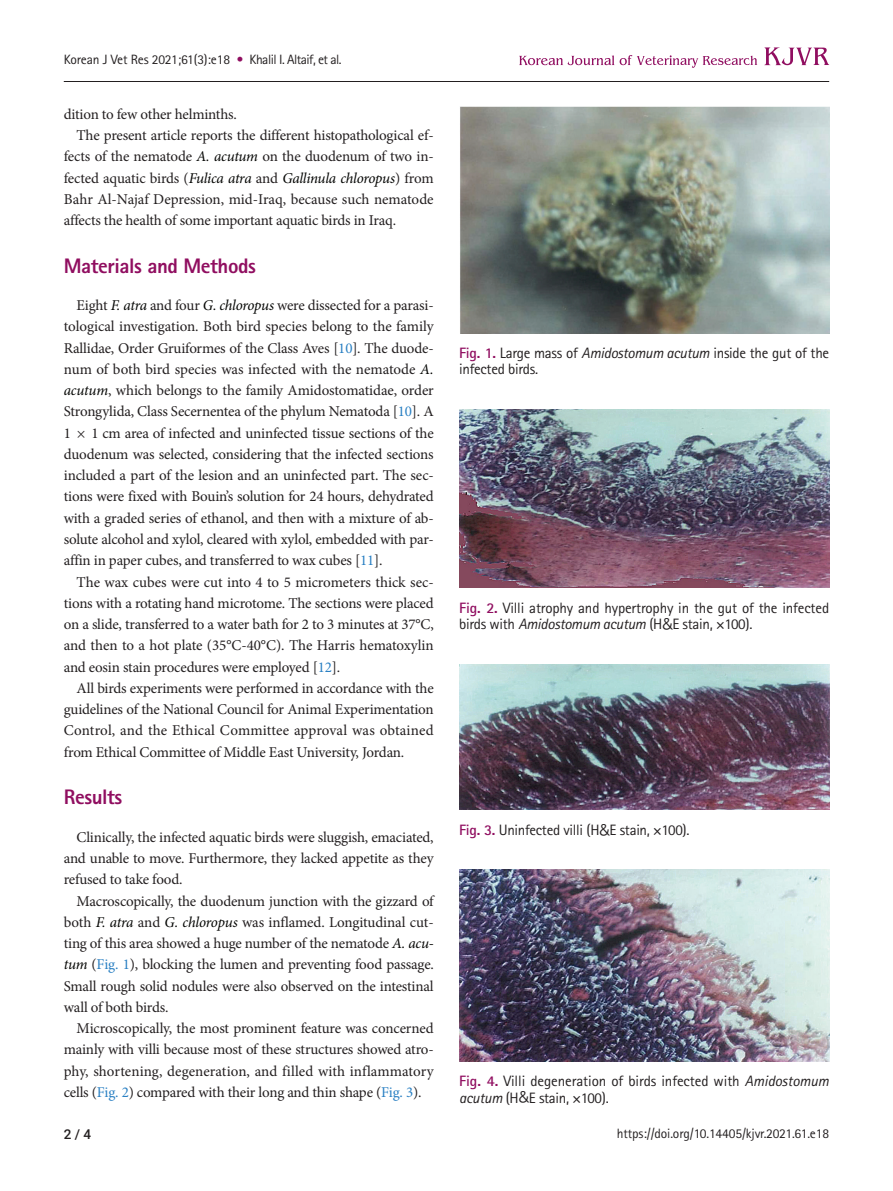
<style>
.page{position:relative;width:893px;height:1191px;background:#fff}
.page>*{position:absolute;margin:0;border:0;box-sizing:border-box;transform-origin:0 0}
.t1{font:800 21px "Rotis Sans Serif Std";letter-spacing:-.02em;color:#900e60}
.t2{font:15px/21.3px "Minion Pro";letter-spacing:-.015em;color:#231f20;text-align:justify}
.t3{font:15px/16.5px "Rotis Sans Serif Std";letter-spacing:-.02em;color:#231f20}
.t4{font:italic 15px "Minion Pro";letter-spacing:-.02em;color:#040503}
.t5{font:13.5px "Rotis Sans Serif Std";letter-spacing:-.04em;color:#231f20}
.t6{font:13.5px "Rotis Sans Serif Std";letter-spacing:-.01em;color:#231f20}
.t7{font:500 13.5px "Roboto";color:#231f20}
.s1{font-weight:300;color:#900e60}
.s2{font-style:italic;color:#040503}
.s3{font-style:normal;color:#231f20}
.s4{color:#2a80c3}
.s5{font-weight:700;color:#900e60}
.s6{font-style:italic}
.s7{font-family:"Ko Pub Dotum";font-weight:500}
</style>
<div class="page">
<hr style="left:64px;top:81px;width:765px;height:1px;background:#231f20">
<svg style="left:764px;top:47px;width:65px;height:18px"></svg>
<svg style="left:519px;top:55px;width:238px;height:13px"></svg>
<img style="left:460px;top:106px;width:369px;height:228px">
<img style="left:459px;top:409px;width:370px;height:178px">
<img style="left:459px;top:664px;width:370px;height:145px">
<img style="left:459px;top:869px;width:370px;height:192px">
<p class="t5" style="left:64px;top:51px;width:279px">Korean J Vet Res 2021;61(3):e18 <span class="s1">•</span> Khalil I. Altaif, et al.</p>
<p class="t2" style="left:64px;top:103px;width:175px">dition to few other helminths.</p>
<p class="t2" style="left:77px;top:125px;width:359px">The present article reports the different histopathological ef-</p>
<p class="t2" style="left:64px;top:146px;width:371px">fects of the nematode <span class="s2">A. acutum</span> on the duodenum of two in-</p>
<p class="t4" style="left:64px;top:167px;width:371px"><span class="s3">fected aquatic birds (</span>Fulica atra <span class="s3">and</span> Gallinula chloropus<span class="s3">) from</span></p>
<p class="t2" style="left:64px;top:188px;width:371px">Bahr Al-Najaf Depression, mid-Iraq, because such nematode</p>
<p class="t2" style="left:64px;top:210px;width:334px">affects the health of some important aquatic birds in Iraq.</p>
<h1 class="t1" style="left:64px;top:252px;width:194px">Materials and Methods</h1>
<p class="t2" style="left:64px;top:295px;width:372px;text-indent:13px">Eight <span class="s2">F. atra</span> and four <span class="s2">G. chloropus</span> were dissected for a parasi&shy;tological investigation. Both bird species belong to the family Rallidae, Order Gruiformes of the Class Aves [<span class="s4">10</span>]. The duode&shy;num of both bird species was infected with the nematode <span class="s2">A. acutum</span>, which belongs to the family Amidostomatidae, order Strongylida, Class Secernentea of the phylum Nematoda [<span class="s4">10</span>]. A 1 × 1 cm area of infected and uninfected tissue sections of the duodenum was selected, considering that the infected sections included a part of the lesion and an uninfected part. The sec&shy;tions were fixed with Bouin’s solution for 24 hours, dehydrated with a graded series of ethanol, and then with a mixture of ab&shy;solute alcohol and xylol, cleared with xylol, embedded with par&shy;affin in paper cubes, and transferred to wax cubes [<span class="s4">11</span>].</p>
<p class="t2" style="left:64px;top:571px;width:372px;text-indent:13px">The wax cubes were cut into 4 to 5 micrometers thick sec&shy;tions with a rotating hand microtome. The sections were placed on a slide, transferred to a water bath for 2 to 3 minutes at 37°C, and then to a hot plate (35°C-40°C). The Harris hematoxylin and eosin stain procedures were employed [<span class="s4">12</span>].</p>
<p class="t2" style="left:64px;top:677px;width:371px;text-indent:13px">All birds experiments were performed in accordance with the guidelines of the National Council for Animal Experimentation Control, and the Ethical Committee approval was obtained from Ethical Committee of Middle East University, Jordan.</p>
<h1 class="t1" style="left:64px;top:784px;width:60px">Results</h1>
<p class="t2" style="left:64px;top:826px;width:371px;text-indent:13px">Clinically, the infected aquatic birds were sluggish, emaciated, and unable to move. Furthermore, they lacked appetite as they refused to take food.</p>
<p class="t2" style="left:64px;top:890px;width:372px;text-indent:13px">Macroscopically, the duodenum junction with the gizzard of both <span class="s2">F. atra</span> and <span class="s2">G. chloropus</span> was inflamed. Longitudinal cut&shy;ting of this area showed a huge number of the nematode <span class="s2">A. acu&shy;tum</span> (<span class="s4">Fig. 1</span>), blocking the lumen and preventing food passage.<br>Small rough solid nodules were also observed on the intestinal wall of both birds.</p>
<p class="t2" style="left:64px;top:1017px;width:371px;text-indent:13px">Microscopically, the most prominent feature was concerned mainly with villi because most of these structures showed atro&shy;phy, shortening, degeneration, and filled with inflammatory cells (<span class="s4">Fig. 2</span>) compared with their long and thin shape (<span class="s4">Fig. 3</span>).</p>
<p class="t7" style="left:64px;top:1124px;width:29px">2 / 4</p>
<p class="t3" style="left:459px;top:344px;width:371px"><span class="s5">Fig. 1.</span> Large mass of <span class="s6">Amidostomum acutum</span> inside the gut of the infected birds.</p>
<p class="t3" style="left:459px;top:599px;width:371px"><span class="s5">Fig. 2.</span> Villi atrophy and hypertrophy in the gut of the infected birds with <span class="s6">Amidostomum acutum</span> (H<span class="s7">&amp;</span>E stain, ×100).</p>
<p class="t3" style="left:459px;top:821px;width:232px"><span class="s5">Fig. 3.</span> Uninfected villi (H<span class="s7">&amp;</span>E stain, ×100).</p>
<p class="t3" style="left:459px;top:1072px;width:371px"><span class="s5">Fig. 4.</span> Villi degeneration of birds infected with <span class="s6">Amidostomum acutum</span> (H<span class="s7">&amp;</span>E stain, ×100).</p>
<p class="t6" style="left:617px;top:1125px;width:214px">https://doi.org/10.14405/kjvr.2021.61.e18</p>
</div>
